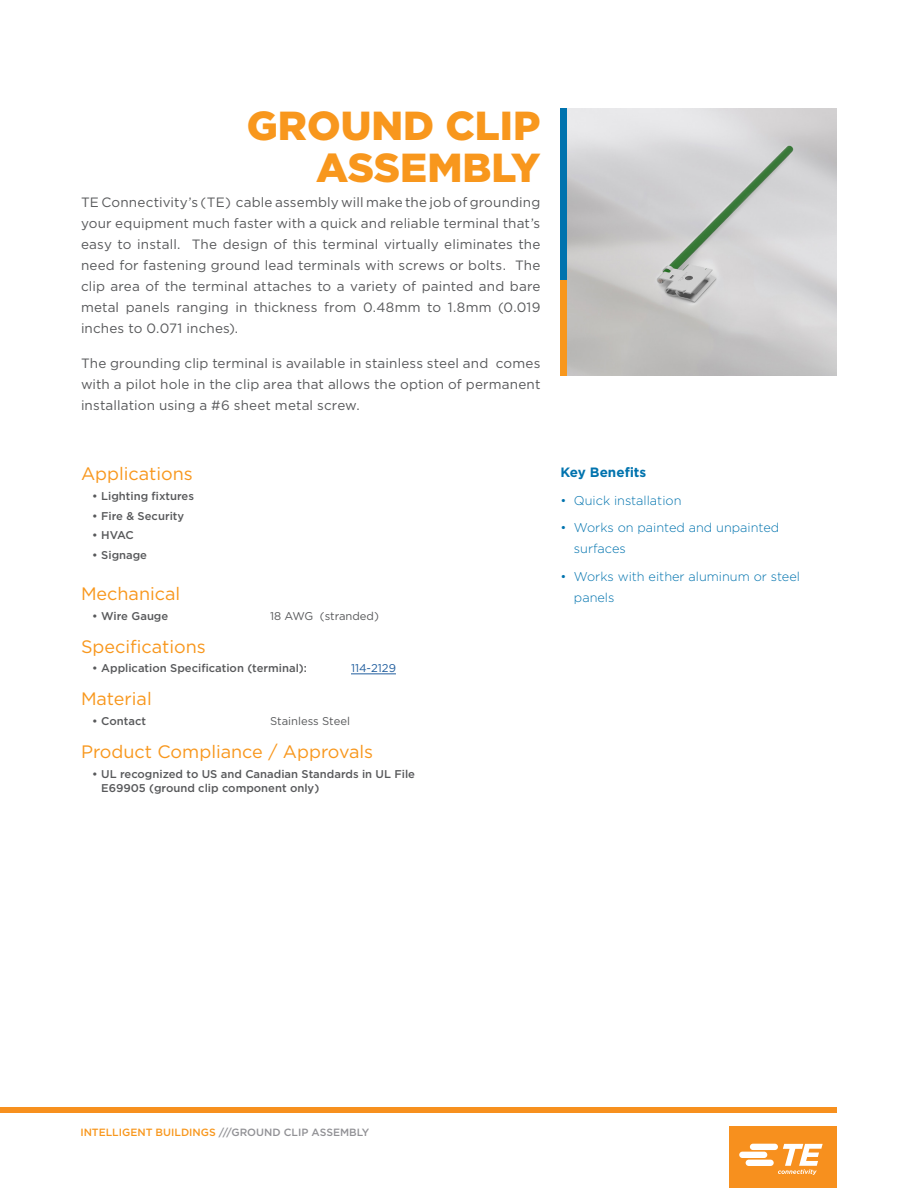
<style>
.page{position:relative;width:918px;height:1188px;background:#fff}
.page>*{position:absolute;margin:0;border:0;box-sizing:border-box;transform-origin:0 0}
.t1{font:900 40.5px/42px "Gotham";color:#f8971d;text-align:right}
.t2{font:18px "Gotham";color:#f8971d}
.t3{font:13.5px/21px "Gotham";letter-spacing:.01em;color:#58595b;text-align:justify}
.t4{font:700 13.5px "Gotham";color:#0073ae}
.t5{font:300 12.75px/21px "Gotham";color:#0073ae}
.t6{font:500 11.25px/14.2px "Gotham";color:#58595b}
.t7{font:11.25px "Gotham";color:#58595b}
.t8{font:11.25px "Gotham";color:#215e9e}
.t9{font:500 10.5px "Gotham";color:#919195}
.s1{color:#f8971d}
</style>
<div class="page">
<div style="left:560px;top:280px;width:8px;height:96px;background:#f8971d"></div>
<div style="left:560px;top:108px;width:8px;height:172px;background:#0073ae"></div>
<img style="left:568px;top:108px;width:269px;height:268px">
<div style="left:0;top:1107px;width:837px;height:6px;background:#f7901e"></div>
<div style="left:729px;top:1126px;width:108px;height:62px;background:#f7901e"></div>
<svg style="left:739px;top:1144px;width:84px;height:31px"></svg>
<hr style="left:351px;top:674px;width:45px;height:1px;background:#215e9e">
<h1 class="t1" style="left:247px;top:105px;width:295px">GROUND CLIP<br>ASSEMBLY</h1>
<p class="t3" style="left:81px;top:192px;width:461px">TE Connectivity’s (TE) cable assembly will make the job of grounding your equipment much faster with a quick and reliable terminal that’s easy to install. The design of this terminal virtually eliminates the need for fastening ground lead terminals with screws or bolts. The clip area of the terminal attaches to a variety of painted and bare metal panels ranging in thickness from 0.48mm to 1.8mm (0.019 inches to 0.071 inches).</p>
<p class="t3" style="left:81px;top:352px;width:461px">The grounding clip terminal is available in stainless steel and comes with a pilot hole in the clip area that allows the option of permanent installation using a #6 sheet metal screw.</p>
<h2 class="t2" style="left:81px;top:462px;width:113px">Applications</h2>
<p class="t6" style="left:92px;top:489px;width:103px">• Lighting fixtures</p>
<p class="t6" style="left:92px;top:508px;width:93px">• Fire &amp; Security</p>
<p class="t6" style="left:92px;top:528px;width:43px">• HVAC</p>
<p class="t6" style="left:92px;top:548px;width:56px">• Signage</p>
<h2 class="t2" style="left:81px;top:582px;width:101px">Mechanical</h2>
<p class="t6" style="left:92px;top:608px;width:78px">• Wire Gauge</p>
<p class="t7" style="left:270px;top:609px;width:110px">18 AWG (stranded)</p>
<h2 class="t2" style="left:81px;top:635px;width:126px">Specifications</h2>
<p class="t6" style="left:92px;top:661px;width:216px">• Application Specification (terminal):</p>
<p class="t8" style="left:351px;top:661px;width:46px">114-2129</p>
<h2 class="t2" style="left:81px;top:687px;width:72px">Material</h2>
<p class="t6" style="left:92px;top:714px;width:55px">• Contact</p>
<p class="t7" style="left:270px;top:714px;width:81px">Stainless Steel</p>
<h2 class="t2" style="left:81px;top:740px;width:294px">Product Compliance / Approvals</h2>
<p class="t6" style="left:101px;top:766px;width:315px;text-indent:-9px">• UL recognized to US and Canadian Standards in UL File<br>E69905 (ground clip component only)</p>
<p class="t4" style="left:560px;top:463px;width:87px">Key Benefits</p>
<p class="t5" style="left:560px;top:489px;width:123px">• Quick installation</p>
<p class="t5" style="left:574px;top:517px;width:207px;text-indent:-14px">• Works on painted and unpainted surfaces</p>
<p class="t5" style="left:574px;top:566px;width:228px;text-indent:-14px">• Works with either aluminum or steel panels</p>
<p class="t9" style="left:80px;top:1126px;width:291px"><span class="s1">INTELLIGENT BUILDINGS</span> ///GROUND CLIP ASSEMBLY</p>
</div>
